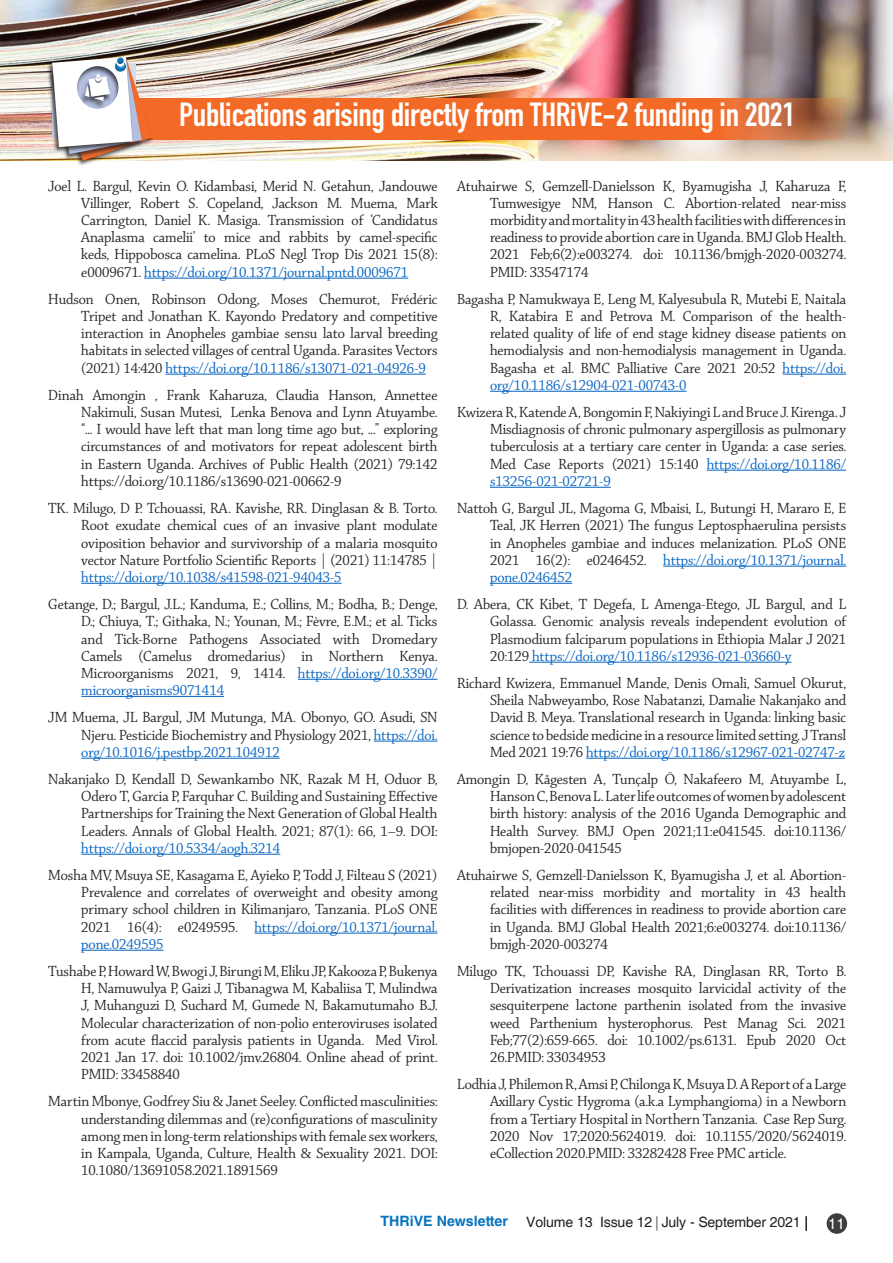
<style>
.page{position:relative;width:893px;height:1263px;background:#fff}
.page>*{position:absolute;margin:0;border:0;box-sizing:border-box;transform-origin:0 0}
.Article_Healine_4{font:33px "DIN Engschrift Std";letter-spacing:-.01em;color:#fff;scale:1.05 1}
.Body_Text_3{font:15.75px/17.1px "Chaparral Pro Disp";color:#222;text-align:justify}
.Body_Text_3-2{font:15.75px/17.1px "Chaparral Pro Disp";color:#231f20;text-align:justify}
.t1{font:15px "Helvetica";color:#fff}
.t2{font:14.25px "Helvetica";letter-spacing:-.01em;color:#231f20}
.t3{font:700 14.25px "Helvetica LT Std";color:#0574bc}
.s1{color:#0563c1}
.s2{font-family:"Frutiger LT";font-weight:300;font-stretch:condensed}
</style>
<div class="page">
<img style="left:0;top:0;width:893px;height:161px">
<svg style="left:154px;top:98px;width:692px;height:42px;background:#eb6b2c"></svg>
<hr style="left:144px;top:278px;width:264px;height:1px;background:#0563c1">
<hr style="left:166px;top:374px;width:260px;height:1px;background:#0563c1">
<hr style="left:81px;top:583px;width:261px;height:1px;background:#0563c1">
<hr style="left:298px;top:679px;width:139px;height:1px;background:#0563c1">
<hr style="left:81px;top:696px;width:143px;height:1px;background:#0563c1">
<hr style="left:374px;top:741px;width:63px;height:1px;background:#0563c1">
<hr style="left:81px;top:758px;width:199px;height:1px;background:#0563c1">
<hr style="left:81px;top:854px;width:199px;height:1px;background:#0563c1">
<hr style="left:254px;top:933px;width:183px;height:1px;background:#0563c1">
<hr style="left:81px;top:950px;width:82px;height:1px;background:#0563c1">
<hr style="left:782px;top:374px;width:64px;height:1px;background:#0563c1">
<hr style="left:490px;top:391px;width:197px;height:1px;background:#0563c1">
<hr style="left:707px;top:470px;width:139px;height:1px;background:#0563c1">
<hr style="left:490px;top:487px;width:121px;height:1px;background:#0563c1">
<hr style="left:663px;top:566px;width:183px;height:1px;background:#0563c1">
<hr style="left:490px;top:583px;width:82px;height:1px;background:#0563c1">
<hr style="left:529px;top:662px;width:263px;height:1px;background:#0563c1">
<hr style="left:586px;top:758px;width:259px;height:1px;background:#0563c1">
<div style="left:51px;top:57px;width:103px;height:110px;background:#231f20;opacity:.75"></div>
<div style="left:47px;top:57px;width:86px;height:96px;background:#231f20;opacity:.75"></div>
<img style="left:52px;top:57px;width:101px;height:104px">
<div style="left:113px;top:56px;width:13px;height:13px;background:#fff;opacity:.55"></div>
<div style="left:113px;top:58px;width:13px;height:16px;background:#231f20;opacity:.55"></div>
<div style="left:827px;top:1213px;width:20px;height:21px;background:#3e3e3f;border-radius:50%"></div>
<svg style="left:805px;top:1216px;width:2px;height:15px"></svg>
<p class="Article_Healine_4" style="left:179px;top:95px;width:588px">Publications arising directly from THRiVE-2 funding in 2021</p>
<p class="Body_Text_3" style="left:81px;top:178px;width:358px;text-indent:-33px">Joel L. Bargul, Kevin O. Kidambasi, Merid N. Getahun, Jandouwe Villinger, Robert S. Copeland, Jackson M. Muema, Mark Carrington, Daniel K. Masiga. Transmission of ‘Candidatus Anaplasma camelii’ to mice and rabbits by camel-specific keds, Hippobosca camelina. PLoS Negl Trop Dis 2021 15(8): e0009671. <span class="s1">https://doi.org/10.1371/journal.pntd.0009671</span></p>
<p class="Body_Text_3" style="left:81px;top:292px;width:358px;text-indent:-33px">Hudson Onen, Robinson Odong, Moses Chemurot, Frédéric Tripet and Jonathan K. Kayondo Predatory and competitive interaction in Anopheles gambiae sensu lato larval breeding habitats in selected villages of central Uganda. Parasites Vectors (2021) 14:420 <span class="s1">https://doi.org/10.1186/s13071-021-04926-9</span></p>
<p class="Body_Text_3-2" style="left:81px;top:388px;width:358px;text-indent:-33px">Dinah Amongin , Frank Kaharuza, Claudia Hanson, Annettee Nakimuli, Susan Mutesi, Lenka Benova and Lynn Atuyambe. “... I would have left that man long time ago but, ...” exploring circumstances of and motivators for repeat adolescent birth in Eastern Uganda. Archives of Public Health (2021) 79:142 https://doi.org/10.1186/s13690-021-00662-9</p>
<p class="Body_Text_3" style="left:81px;top:501px;width:358px;text-indent:-33px">TK. Milugo, D P. Tchouassi, RA. Kavishe, RR. Dinglasan &amp; B. Torto.<br>Root exudate chemical cues of an invasive plant modulate oviposition behavior and survivorship of a malaria mosquito vector Nature Portfolio Scientific Reports | (2021) 11:14785 | <span class="s1">https://doi.org/10.1038/s41598-021-94043-5</span></p>
<p class="Body_Text_3" style="left:81px;top:597px;width:358px;text-indent:-33px">Getange, D.; Bargul, J.L.; Kanduma, E.; Collins, M.; Bodha, B.; Denge, D.; Chiuya, T.; Githaka, N.; Younan, M.; Fèvre, E.M.; et al. Ticks and Tick-Borne Pathogens Associated with Dromedary Camels (Camelus dromedarius) in Northern Kenya.<br>Microorganisms 2021, 9, 1414. <span class="s1">https://doi.org/10.3390/ microorganisms9071414</span></p>
<p class="Body_Text_3" style="left:81px;top:710px;width:358px;text-indent:-33px">JM Muema, JL Bargul, JM Mutunga, MA. Obonyo, GO. Asudi, SN Njeru. Pesticide Biochemistry and Physiology 2021, <span class="s1">https://doi. org/10.1016/j.pestbp.2021.104912</span></p>
<p class="Body_Text_3" style="left:81px;top:772px;width:358px;text-indent:-33px">Nakanjako D, Kendall D, Sewankambo NK, Razak M H, Oduor B, Odero T, Garcia P, Farquhar C. Building and Sustaining Effective Partnerships for Training the Next Generation of Global Health Leaders. Annals of Global Health. 2021; 87(1): 66, 1–9. DOI: <span class="s1">https://doi.org/10.5334/aogh.3214</span></p>
<p class="Body_Text_3" style="left:81px;top:868px;width:358px;text-indent:-33px">Mosha MV, Msuya SE, Kasagama E, Ayieko P, Todd J, Filteau S (2021)<br>Prevalence and correlates of overweight and obesity among primary school children in Kilimanjaro, Tanzania. PLoS ONE 2021 16(4): e0249595. <span class="s1">https://doi.org/10.1371/journal. pone.0249595</span></p>
<p class="Body_Text_3-2" style="left:81px;top:964px;width:358px;text-indent:-33px">Tushabe P, Howard W, Bwogi J, Birungi M, Eliku JP, Kakooza P, Bukenya H, Namuwulya P, Gaizi J, Tibanagwa M, Kabaliisa T, Mulindwa J, Muhanguzi D, Suchard M, Gumede N, Bakamutumaho B.J.<br>Molecular characterization of non-polio enteroviruses isolated from acute flaccid paralysis patients in Uganda. Med Virol.<br>2021 Jan 17. doi: 10.1002/jmv.26804. Online ahead of print.<br>PMID: 33458840</p>
<p class="Body_Text_3-2" style="left:81px;top:1094px;width:358px;text-indent:-33px">Martin Mbonye, Godfrey Siu &amp; Janet Seeley. Conflicted masculinities: understanding dilemmas and (re)configurations of masculinity among men in long-term relationships with female sex workers, in Kampala, Uganda, Culture, Health &amp; Sexuality 2021. DOI:<br>10.1080/13691058.2021.1891569</p>
<p class="Body_Text_3-2" style="left:490px;top:178px;width:358px;text-indent:-33px">Atuhairwe S, Gemzell-Danielsson K, Byamugisha J, Kaharuza F, Tumwesigye NM, Hanson C. Abortion-related near-miss morbidity and mortality in 43 health facilities with differences in readiness to provide abortion care in Uganda. BMJ Glob Health.<br>2021 Feb;6(2):e003274. doi: 10.1136/bmjgh-2020-003274.<br>PMID: 33547174</p>
<p class="Body_Text_3" style="left:490px;top:292px;width:358px;text-indent:-33px">Bagasha P, Namukwaya E, Leng M, Kalyesubula R, Mutebi E, Naitala R, Katabira E and Petrova M. Comparison of the health&shy;related quality of life of end stage kidney disease patients on hemodialysis and non-hemodialysis management in Uganda.<br>Bagasha et al. BMC Palliative Care 2021 20:52 <span class="s1">https://doi. org/10.1186/s12904-021-00743-0</span></p>
<p class="Body_Text_3" style="left:490px;top:405px;width:358px;text-indent:-33px">Kwizera R, Katende A, Bongomin F, Nakiyingi L and Bruce J. Kirenga. J Misdiagnosis of chronic pulmonary aspergillosis as pulmonary tuberculosis at a tertiary care center in Uganda: a case series.<br>Med Case Reports (2021) 15:140 <span class="s1">https://doi.org/10.1186/ s13256-021-02721-9</span></p>
<p class="Body_Text_3" style="left:490px;top:501px;width:358px;text-indent:-33px">Nattoh G, Bargul JL, Magoma G, Mbaisi, L, Butungi H, Mararo E, E Teal, JK Herren (2021) The fungus Leptosphaerulina persists in Anopheles gambiae and induces melanization. PLoS ONE 2021 16(2): e0246452. <span class="s1">https://doi.org/10.1371/journal. pone.0246452</span></p>
<p class="Body_Text_3" style="left:490px;top:597px;width:358px;text-indent:-33px">D. Abera, CK Kibet, T Degefa, L Amenga‑Etego, JL Bargul, and L Golassa. Genomic analysis reveals independent evolution of Plasmodium falciparum populations in Ethiopia Malar J 2021<br>20:129 <span class="s1">https://doi.org/10.1186/s12936-021-03660-y</span></p>
<p class="Body_Text_3" style="left:490px;top:676px;width:358px;text-indent:-33px">Richard Kwizera, Emmanuel Mande, Denis Omali, Samuel Okurut, Sheila Nabweyambo, Rose Nabatanzi, Damalie Nakanjako and David B. Meya. Translational research in Uganda: linking basic science to bedside medicine in a resource limited setting. J Transl Med 2021 19:76 <span class="s1">https://doi.org/10.1186/s12967-021-02747-z</span></p>
<p class="Body_Text_3-2" style="left:490px;top:772px;width:358px;text-indent:-33px">Amongin D, Kågesten A, Tunçalp Ö, Nakafeero M, Atuyambe L, Hanson C, Benova L. Later life outcomes of women by adolescent birth history: analysis of the 2016 Uganda Demographic and Health Survey. BMJ Open 2021;11:e041545. doi:10.1136/ bmjopen-2020-041545</p>
<p class="Body_Text_3-2" style="left:490px;top:868px;width:358px;text-indent:-33px">Atuhairwe S, Gemzell-Danielsson K, Byamugisha J, et al. Abortion&shy;related near-miss morbidity and mortality in 43 health facilities with differences in readiness to provide abortion care in Uganda. BMJ Global Health 2021;6:e003274. doi:10.1136/ bmjgh-2020-003274</p>
<p class="Body_Text_3-2" style="left:490px;top:964px;width:358px;text-indent:-33px">Milugo TK, Tchouassi DP, Kavishe RA, Dinglasan RR, Torto B.<br>Derivatization increases mosquito larvicidal activity of the sesquiterpene lactone parthenin isolated from the invasive weed Parthenium hysterophorus. Pest Manag Sci. 2021<br>Feb;77(2):659-665. doi: 10.1002/ps.6131. Epub 2020 Oct 26.PMID: 33034953</p>
<p class="Body_Text_3-2" style="left:490px;top:1077px;width:358px;text-indent:-33px">Lodhia J, Philemon R, Amsi P, Chilonga K, Msuya D. A Report of a Large Axillary Cystic Hygroma (a.k.a Lymphangioma) in a Newborn from a Tertiary Hospital in Northern Tanzania. Case Rep Surg.<br>2020 Nov 17;2020:5624019. doi: 10.1155/2020/5624019. eCollection 2020.PMID: 33282428 Free PMC article.</p>
<p class="t3" style="left:381px;top:1213px;width:129px">THRiVE Newsletter</p>
<p class="t2" style="left:526px;top:1213px;width:276px">Volume 13 Issue 12 <span class="s2">|</span> July - September 2021</p>
<p class="t1" style="left:828px;top:1215px;width:18px">11</p>
</div>
